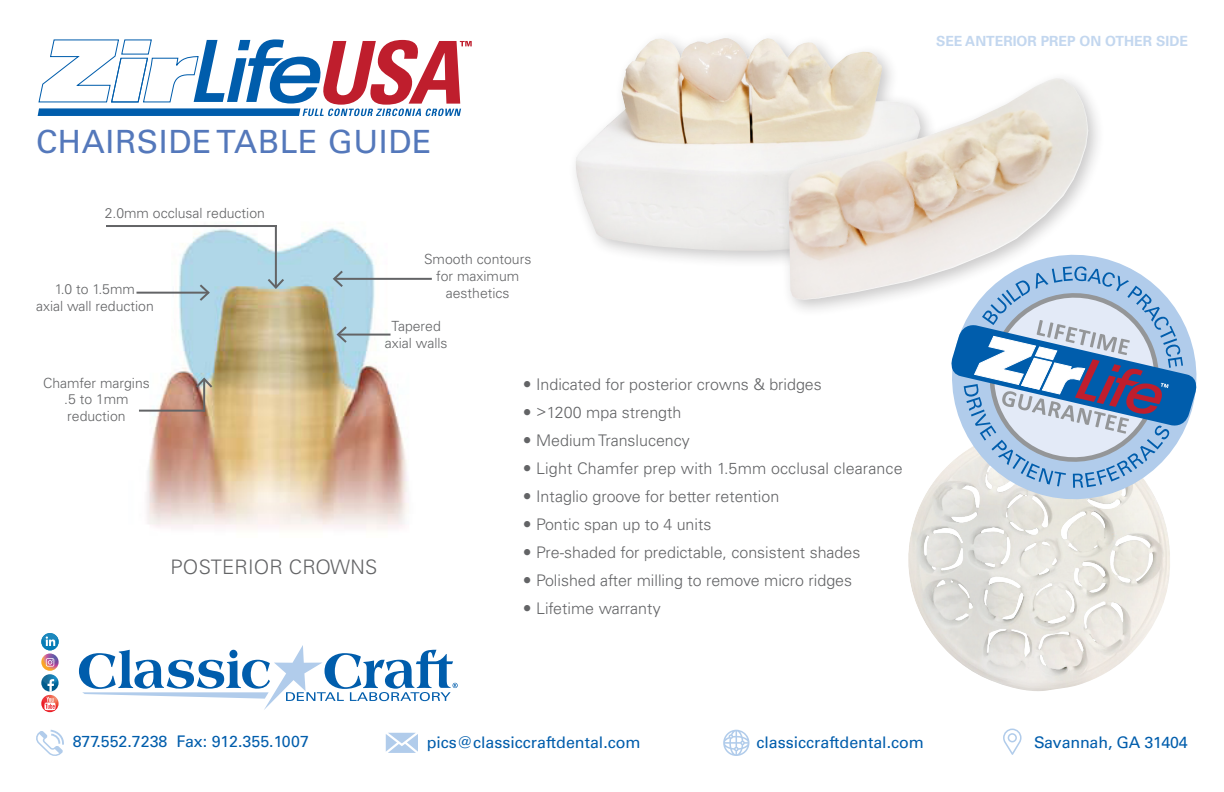
<style>
.page{position:relative;width:1224px;height:792px;background:#fff}
.page>*{position:absolute;margin:0;border:0;box-sizing:border-box;transform-origin:0 0}
.t1{font:32px "Univers LT Std";letter-spacing:.02em;color:#5478bb}
.t2{font:300 20px "Univers LT Std";letter-spacing:.01em;color:#636466}
.t3{font:300 16px/28px "Univers LT Std";color:#636466}
.t4{font:16px "Univers LT Std";color:#005dac}
.t5{font:300 14px/16.8px "Univers LT Std";color:#636466;text-align:center}
.t6{font:700 14px "Univers LT Std";color:#c3d7ef}
</style>
<div class="page">
<img style="left:908px;top:476px;width:262px;height:215px">
<svg style="left:38px;top:39px;width:434px;height:77px"></svg>
<img style="left:136px;top:222px;width:280px;height:308px">
<hr style="left:275px;top:225px;width:2px;height:63px;background:#636466">
<svg style="left:266px;top:277px;width:20px;height:13px"></svg>
<hr style="left:106px;top:225px;width:171px;height:2px;background:#636466">
<hr style="left:334px;top:278px;width:98px;height:2px;background:#636466">
<svg style="left:331px;top:269px;width:14px;height:20px"></svg>
<hr style="left:338px;top:334px;width:53px;height:2px;background:#636466">
<svg style="left:335px;top:324px;width:14px;height:21px"></svg>
<hr style="left:203px;top:379px;width:2px;height:33px;background:#636466">
<svg style="left:194px;top:376px;width:20px;height:14px"></svg>
<hr style="left:139px;top:410px;width:66px;height:2px;background:#636466">
<hr style="left:137px;top:292px;width:71px;height:2px;background:#636466">
<svg style="left:198px;top:282px;width:13px;height:21px"></svg>
<div style="left:567px;top:30px;width:371px;height:240px;background:#231f20;opacity:.25"></div>
<img style="left:576px;top:38px;width:344px;height:213px">
<div style="left:780px;top:70px;width:326px;height:248px;background:#231f20;opacity:.25"></div>
<img style="left:788px;top:78px;width:300px;height:222px">
<svg style="left:36px;top:729px;width:28px;height:27px"></svg>
<svg style="left:386px;top:733px;width:32px;height:20px"></svg>
<svg style="left:723px;top:730px;width:26px;height:26px"></svg>
<svg style="left:1003px;top:729px;width:19px;height:26px"></svg>
<svg style="left:79px;top:645px;width:379px;height:65px"></svg>
<svg style="left:41px;top:633px;width:18px;height:79px"></svg>
<svg style="left:939px;top:241px;width:231px;height:269px"></svg>
<svg style="left:948px;top:266px;width:249px;height:222px"></svg>
<p class="t1" style="left:36px;top:123px;width:397px">CHAIRSIDE TABLE GUIDE</p>
<p class="t5" style="left:105px;top:205px;width:162px">2.0mm occlusal reduction</p>
<p class="t5" style="left:36px;top:281px;width:119px">1.0 to 1.5mm<br>axial wall reduction</p>
<p class="t5" style="left:43px;top:374px;width:108px">Chamfer margins</p>
<p class="t5" style="left:64px;top:391px;width:66px">.5 to 1mm</p>
<p class="t5" style="left:67px;top:408px;width:60px">reduction</p>
<p class="t5" style="left:424px;top:251px;width:109px">Smooth contours for maximum aesthetics</p>
<p class="t5" style="left:392px;top:317px;width:51px">Tapered</p>
<p class="t5" style="left:385px;top:334px;width:64px">axial walls</p>
<p class="t2" style="left:171px;top:555px;width:208px">POSTERIOR CROWNS</p>
<p class="t3" style="left:536px;top:370px;width:287px">Indicated for posterior crowns &amp; bridges</p>
<p class="t3" style="left:536px;top:398px;width:147px">&gt;1200 mpa strength</p>
<p class="t3" style="left:536px;top:426px;width:155px">Medium Translucency</p>
<p class="t3" style="left:536px;top:454px;width:368px">Light Chamfer prep with 1.5mm occlusal clearance</p>
<p class="t3" style="left:536px;top:482px;width:245px">Intaglio groove for better retention</p>
<p class="t3" style="left:536px;top:510px;width:177px">Pontic span up to 4 units</p>
<p class="t3" style="left:536px;top:538px;width:326px">Pre-shaded for predictable, consistent shades<br>Polished after milling to remove micro ridges<br>Lifetime warranty</p>
<p class="t6" style="left:936px;top:33px;width:253px">SEE ANTERIOR PREP ON OTHER SIDE</p>
<p class="t4" style="left:73px;top:732px;width:238px">877.552.7238 Fax: 912.355.1007</p>
<p class="t4" style="left:427px;top:733px;width:216px">pics@classiccraftdental.com</p>
<p class="t4" style="left:756px;top:733px;width:169px">classiccraftdental.com</p>
<p class="t4" style="left:1034px;top:732px;width:155px">Savannah, GA 31404</p>
</div>
